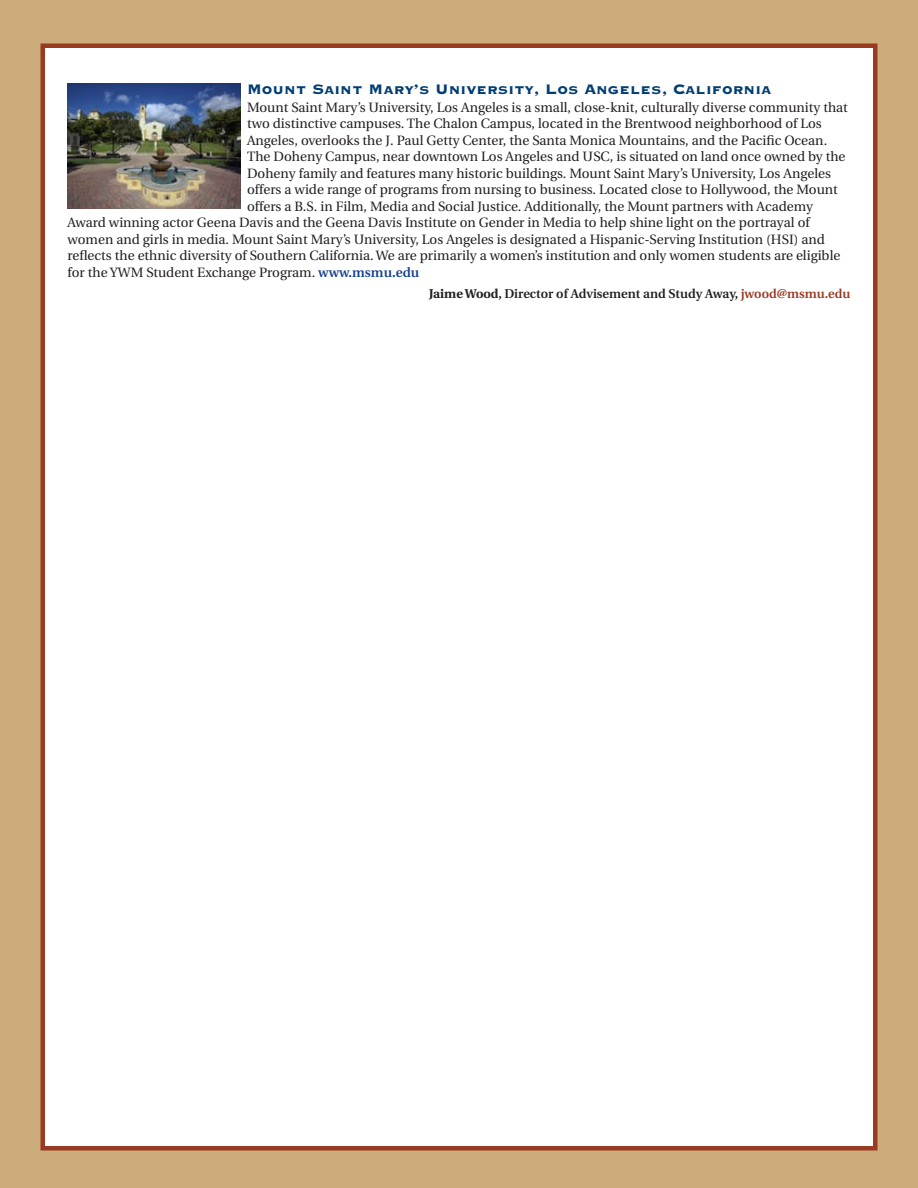
<style>
.page{position:relative;width:918px;height:1188px;background:#cdac7b}
.page>*{position:absolute;margin:0;border:0;box-sizing:border-box;transform-origin:0 0}
.t1{font:800 18px "Copperplate Gothic BT";color:#003d71}
.t2{font:13.5px "Utopia";color:#231f20}
.t3{font:600 12.75px "Utopia";color:#231f20}
.s1{font-weight:600;color:#18428f}
.s2{font-weight:700}
.s3{color:#9a3a22}
</style>
<div class="page">
<div style="left:40px;top:44px;width:838px;height:1106px;background:#fff;border:4px solid #9a3a22"></div>
<img style="left:68px;top:84px;width:172px;height:124px">
<h1 class="t1" style="left:247px;top:79px;width:526px">Mount Saint Mary’s University, Los Angeles, California</h1>
<p class="t2" style="left:247px;top:100px;width:602px">Mount Saint Mary’s University, Los Angeles is a small, close-knit, culturally diverse community that</p>
<p class="t2" style="left:247px;top:116px;width:576px">two distinctive campuses. The Chalon Campus, located in the Brentwood neighborhood of Los</p>
<p class="t2" style="left:247px;top:133px;width:582px">Angeles, overlooks the J. Paul Getty Center, the Santa Monica Mountains, and the Pacific Ocean.</p>
<p class="t2" style="left:247px;top:149px;width:600px">The Doheny Campus, near downtown Los Angeles and USC, is situated on land once owned by the</p>
<p class="t2" style="left:247px;top:166px;width:585px">Doheny family and features many historic buildings. Mount Saint Mary’s University, Los Angeles</p>
<p class="t2" style="left:247px;top:182px;width:592px">offers a wide range of programs from nursing to business. Located close to Hollywood, the Mount</p>
<p class="t2" style="left:247px;top:199px;width:568px">offers a B.S. in Film, Media and Social Justice. Additionally, the Mount partners with Academy</p>
<p class="t2" style="left:67px;top:215px;width:744px">Award winning actor Geena Davis and the Geena Davis Institute on Gender in Media to help shine light on the portrayal of</p>
<p class="t2" style="left:67px;top:232px;width:759px">women and girls in media. Mount Saint Mary’s University, Los Angeles is designated a Hispanic-Serving Institution (HSI) and</p>
<p class="t2" style="left:67px;top:248px;width:774px">reflects the ethnic diversity of Southern California. We are primarily a women’s institution and only women students are eligible</p>
<p class="t2" style="left:67px;top:265px;width:353px">for the YWM Student Exchange Program. <span class="s1">www.msmu.edu</span></p>
<p class="t3" style="left:429px;top:286px;width:423px"><span class="s2">Jaime Wood</span>, Director of Advisement and Study Away, <span class="s3">jwood@msmu.edu</span></p>
</div>
